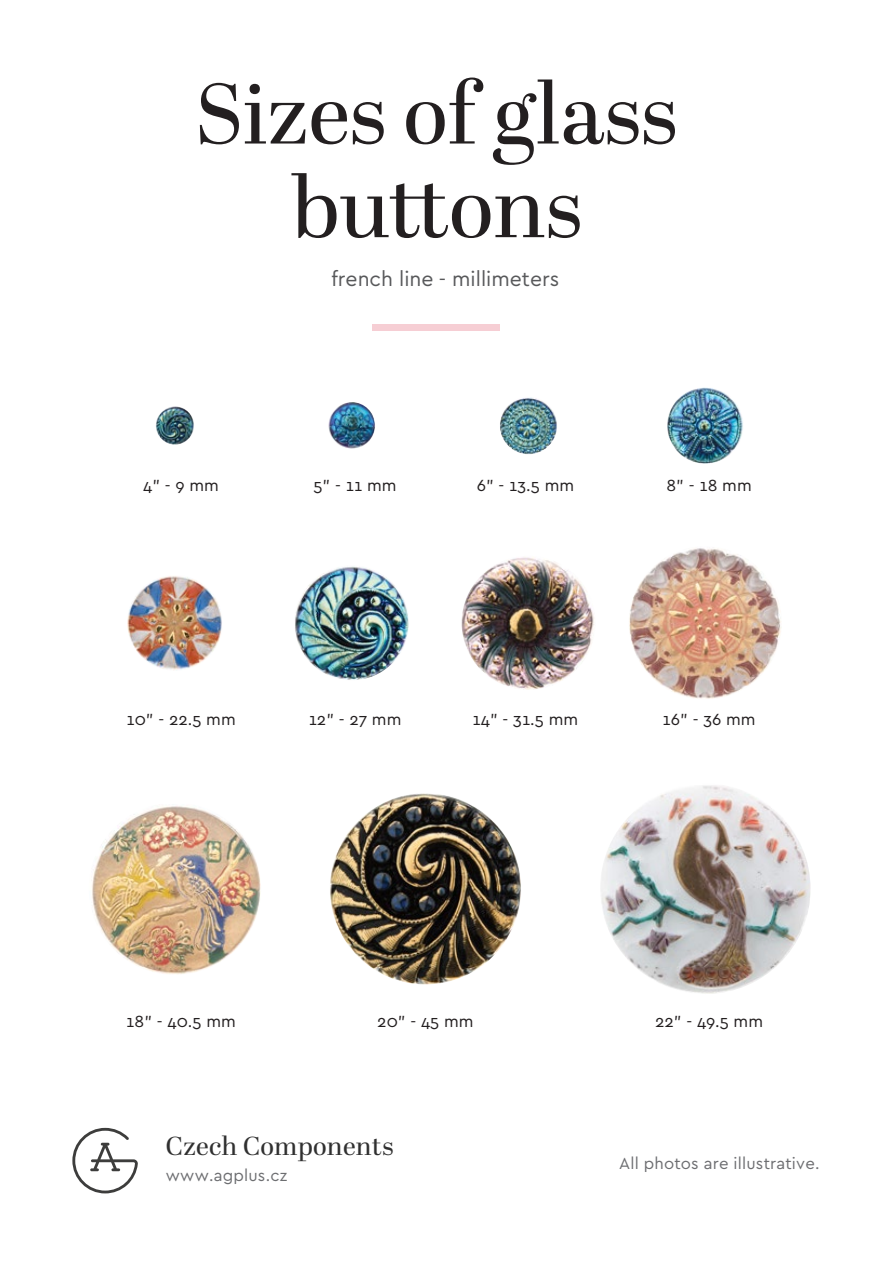
<style>
.page{position:relative;width:893px;height:1263px;background:#fff}
.page>*{position:absolute;margin:0;border:0;box-sizing:border-box;transform-origin:0 0}
.t1{font:85.35px "Abril Display";color:#231f20}
.t2{font:25.95px "Abril Display";letter-spacing:.01em;color:#303030}
.t3{font:21.15px "Cera CS";color:#58595b}
.t4{font:16.95px "Cera CS";color:#231f20}
.t5{font:16.65px "Cera CS";letter-spacing:.01em;color:#6d6e71}
</style>
<div class="page">
<svg style="left:291px;top:173px;width:289px;height:65px"></svg>
<img style="left:328px;top:402px;width:47px;height:47px;border-radius:23px">
<img style="left:294px;top:565px;width:115px;height:115px;border-radius:57px">
<img style="left:500px;top:397px;width:57px;height:57px;border-radius:29px">
<img style="left:462px;top:556px;width:133px;height:134px;border-radius:67px">
<img style="left:156px;top:406px;width:38px;height:39px;border-radius:19px">
<img style="left:127px;top:575px;width:96px;height:96px;border-radius:48px">
<img style="left:89px;top:803px;width:172px;height:172px;border-radius:86px">
<img style="left:330px;top:793px;width:191px;height:191px;border-radius:96px">
<img style="left:667px;top:387px;width:76px;height:77px;border-radius:38px">
<img style="left:629px;top:546px;width:153px;height:153px;border-radius:77px">
<img style="left:600px;top:783px;width:210px;height:211px;border-radius:105px">
<div style="left:372px;top:324px;width:128px;height:6px;background:#f6ced4"></div>
<svg style="left:72px;top:1128px;width:66px;height:65px"></svg>
<h1 class="t1" style="left:195px;top:55px;width:484px">Sizes of glass</h1>
<p class="t3" style="left:332px;top:266px;width:229px">french line - millimeters</p>
<p class="t4" style="left:143px;top:475px;width:77px">4” - 9 mm</p>
<p class="t4" style="left:313px;top:475px;width:85px">5” - 11 mm</p>
<p class="t4" style="left:477px;top:475px;width:99px">6” - 13.5 mm</p>
<p class="t4" style="left:666px;top:475px;width:87px">8” - 18 mm</p>
<p class="t4" style="left:126px;top:709px;width:111px">10” - 22.5 mm</p>
<p class="t4" style="left:309px;top:709px;width:94px">12” - 27 mm</p>
<p class="t4" style="left:473px;top:709px;width:107px">14” - 31.5 mm</p>
<p class="t4" style="left:663px;top:709px;width:95px">16” - 36 mm</p>
<p class="t4" style="left:126px;top:1012px;width:111px">18” - 40.5 mm</p>
<p class="t4" style="left:377px;top:1012px;width:98px">20” - 45 mm</p>
<p class="t4" style="left:655px;top:1012px;width:110px">22” - 49.5 mm</p>
<h2 class="t2" style="left:166px;top:1128px;width:229px">Czech Components</h2>
<p class="t5" style="left:166px;top:1166px;width:123px">www.agplus.cz</p>
<p class="t5" style="left:619px;top:1153px;width:202px">All photos are illustrative.</p>
</div>
